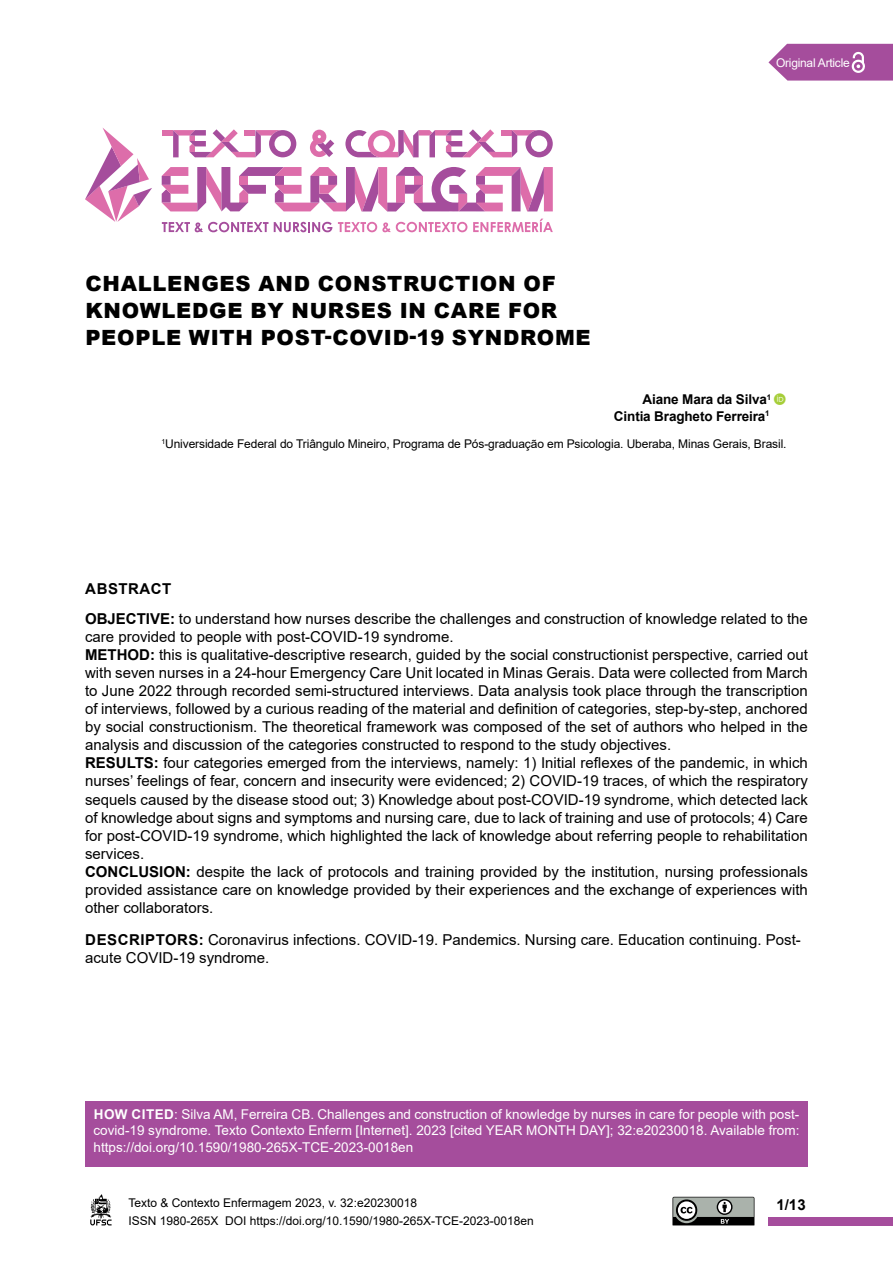
<style>
.page{position:relative;width:893px;height:1263px;background:#fff}
.page>*{position:absolute;margin:0;border:0;box-sizing:border-box;transform-origin:0 0}
.t1{font:900 21px/27px "Arial";letter-spacing:.035em;color:#000}
.t2{font:15px/18px "Arial";color:#000}
.t3{font:700 15px "Arial";color:#000}
.t4{font:13.5px/16.2px "Arial";color:#fff;text-align:justify}
.t5{font:700 13.5px/16.5px "Arial";letter-spacing:-.01em;color:#000;text-align:right}
.t6{font:12px/18px "Arial";letter-spacing:-.01em;color:#000}
.t7{font:12px "Arial";letter-spacing:-.02em;color:#fff}
.s1{font-weight:700}
</style>
<div class="page">
<div style="left:769px;top:1217px;width:124px;height:8px;background:#a54d9c"></div>
<svg style="left:90px;top:1194px;width:22px;height:31px"></svg>
<svg style="left:162px;top:167px;width:391px;height:45px"></svg>
<div style="left:162px;top:130px;width:11px;height:6px;background:#dd6daa"></div>
<svg style="left:173px;top:129px;width:123px;height:28px"></svg>
<svg style="left:310px;top:129px;width:243px;height:28px"></svg>
<svg style="left:162px;top:222px;width:106px;height:10px"></svg>
<svg style="left:274px;top:222px;width:58px;height:10px"></svg>
<svg style="left:338px;top:222px;width:129px;height:10px"></svg>
<svg style="left:473px;top:219px;width:80px;height:13px"></svg>
<svg style="left:85px;top:128px;width:67px;height:94px"></svg>
<svg style="left:768px;top:44px;width:125px;height:37px;background:#af61a7"></svg>
<svg style="left:672px;top:1197px;width:83px;height:29px;background:#777b78"></svg>
<div style="left:85px;top:1101px;width:723px;height:66px;background:#a54d9c"></div>
<h1 class="t1" style="left:85px;top:270px;width:507px">CHALLENGES AND CONSTRUCTION OF<br>KNOWLEDGE BY NURSES IN CARE FOR<br>PEOPLE WITH POST-COVID-19 SYNDROME</h1>
<p class="t7" style="left:776px;top:54px;width:75px">Original Article</p>
<p class="t5" style="left:614px;top:392px;width:159px">Aiane Mara da Silva<sup>1<br></sup>Cintia Bragheto Ferreira<sup>1</sup></p>
<p class="t6" style="left:161px;top:435px;width:627px"><sup>1</sup>Universidade Federal do Triângulo Mineiro, Programa de Pós-graduação em Psicologia. Uberaba, Minas Gerais, Brasil.</p>
<p class="t2" style="left:85px;top:573px;width:724px;line-height:30.8px"><span class="s1">ABSTRACT<br>OBJECTIVE:</span> to understand how nurses describe the challenges and construction of knowledge related to the</p>
<p class="t2" style="left:85px;top:628px;width:724px">care provided to people with post-COVID-19 syndrome.<br><span class="s1">METHOD:</span> this is qualitative-descriptive research, guided by the social constructionist perspective, carried out with seven nurses in a 24-hour Emergency Care Unit located in Minas Gerais. Data were collected from March to June 2022 through recorded semi-structured interviews. Data analysis took place through the transcription of interviews, followed by a curious reading of the material and definition of categories, step-by-step, anchored by social constructionism. The theoretical framework was composed of the set of authors who helped in the analysis and discussion of the categories constructed to respond to the study objectives.<br><span class="s1">RESULTS:</span> four categories emerged from the interviews, namely: 1) Initial reflexes of the pandemic, in which nurses’ feelings of fear, concern and insecurity were evidenced; 2) COVID-19 traces, of which the respiratory sequels caused by the disease stood out; 3) Knowledge about post-COVID-19 syndrome, which detected lack of knowledge about signs and symptoms and nursing care, due to lack of training and use of protocols; 4) Care for post-COVID-19 syndrome, which highlighted the lack of knowledge about referring people to rehabilitation services.<br><span class="s1">CONCLUSION:</span> despite the lack of protocols and training provided by the institution, nursing professionals provided assistance care on knowledge provided by their experiences and the exchange of experiences with other collaborators.</p>
<p class="t2" style="left:85px;top:931px;width:717px"><span class="s1">DESCRIPTORS:</span> Coronavirus infections. COVID-19. Pandemics. Nursing care. Education continuing. Post&shy;acute COVID-19 syndrome.</p>
<p class="t4" style="left:94px;top:1106px;width:707px"><span class="s1">HOW CITED</span>: Silva AM, Ferreira CB. Challenges and construction of knowledge by nurses in care for people with post&shy;covid-19 syndrome. Texto Contexto Enferm [Internet]. 2023 [cited YEAR MONTH DAY]; 32:e20230018. Available from: https://doi.org/10.1590/1980-265X-TCE-2023-0018en</p>
<p class="t6" style="left:128px;top:1194px;width:407px">Texto &amp; Contexto Enfermagem 2023, v. 32:e20230018<br>ISSN 1980-265X DOI https://doi.org/10.1590/1980-265X-TCE-2023-0018en</p>
<p class="t3" style="left:776px;top:1194px;width:31px">1/13</p>
</div>
